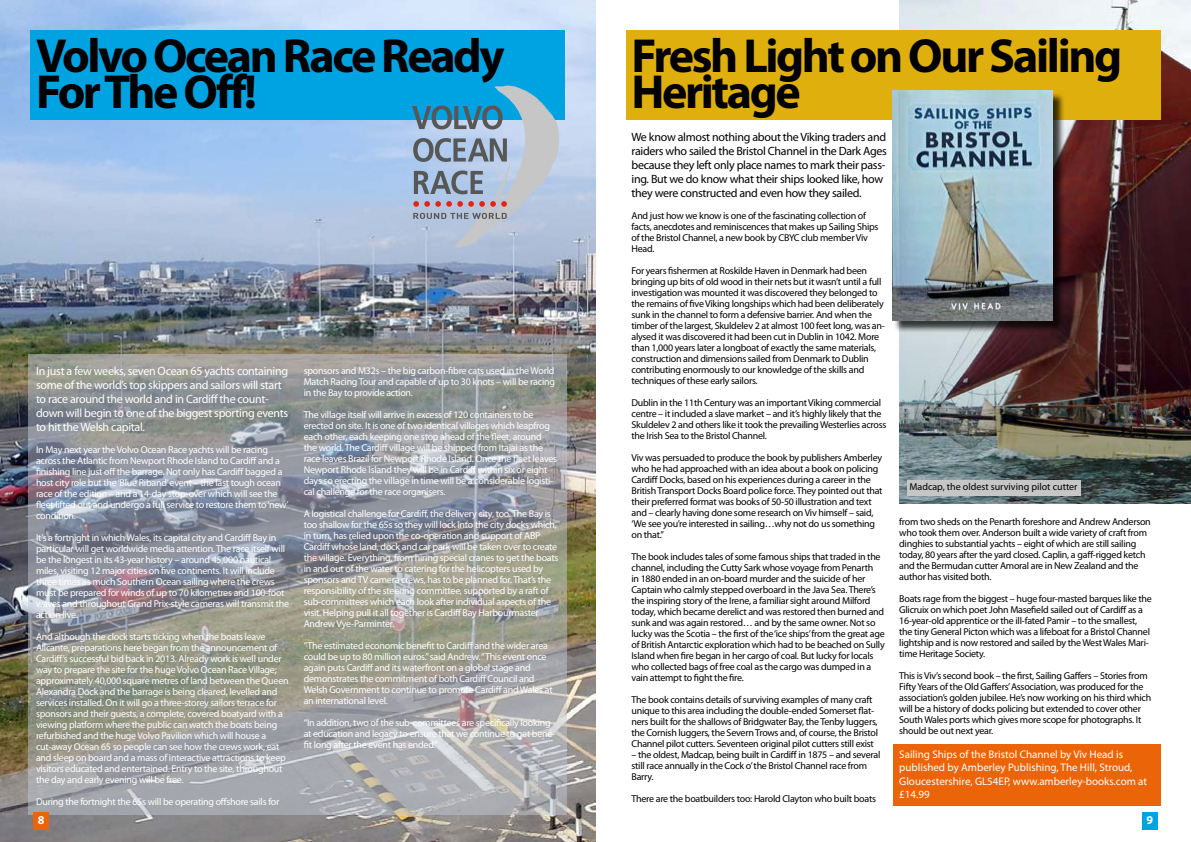
<style>
.page{position:relative;width:1191px;height:842px;background:#fff}
.page>*{position:absolute;margin:0;border:0;box-sizing:border-box;transform-origin:0 0}
.t1{font:700 48px/36px "Myriad Pro";letter-spacing:-.05em;color:#000}
.t2{font:12px/14px "Myriad Pro";letter-spacing:-.025em;color:#000}
.t3{font:12px/14px "Myriad Pro";letter-spacing:-.025em;color:#fff}
.t4{font:700 12px "Myriad Pro";color:#fff}
.t5{font:11px/13.2px "Myriad Pro";color:#fff}
.t6{font:10px/11px "Myriad Pro";letter-spacing:-.025em;color:#000}
.t7{font:10px/11px "Myriad Pro";letter-spacing:-.025em;color:#fff}
.t8{font:10px "Myriad Pro";color:#000}
</style>
<div class="page">
<img style="left:899px;top:0;width:292px;height:503px">
<img style="left:0;top:0;width:595px;height:842px">
<svg style="left:28px;top:354px;width:539px;height:460px;background:#979999"></svg>
<div style="left:33px;top:812px;width:16px;height:17px;background:#ec6408"></div>
<div style="left:1142px;top:812px;width:15px;height:17px;background:#00a3e2"></div>
<div style="left:30px;top:30px;width:535px;height:90px;background:#00a3e2"></div>
<div style="left:626px;top:30px;width:534px;height:90px;background:#dfaf0d"></div>
<div style="left:893px;top:744px;width:267px;height:62px;background:#ec6408"></div>
<svg style="left:412px;top:86px;width:149px;height:162px;background:#92b2ca"></svg>
<div style="left:906px;top:480px;width:174px;height:16px;background:#c6c6c6"></div>
<div style="left:894px;top:92px;width:172px;height:240px;background:#000;opacity:.75"></div>
<img style="left:892px;top:91px;width:161px;height:229px">
<h1 class="t1" style="left:36px;top:36px;width:470px">Volvo Ocean Race Ready<br>For The Off!</h1>
<h1 class="t1" style="left:631px;top:36px;width:492px">Fresh Light on Our Sailing<br>Heritage</h1>
<p class="t2" style="left:631px;top:130px;width:257px">We know almost nothing about the Viking traders and raiders who sailed the Bristol Channel in the Dark Ages because they left only place names to mark their pass&shy;ing. But we do know what their ships looked like, how they were constructed and even how they sailed.</p>
<p class="t6" style="left:631px;top:210px;width:248px">And just how we know is one of the fascinating collection of facts, anecdotes and reminiscences that makes up Sailing Ships of the Bristol Channel, a new book by CBYC club member Viv Head.</p>
<p class="t6" style="left:631px;top:265px;width:255px">For years fishermen at Roskilde Haven in Denmark had been bringing up bits of old wood in their nets but it wasn’t until a full investigation was mounted it was discovered they belonged to the remains of five Viking longships which had been deliberately sunk in the channel to form a defensive barrier. And when the timber of the largest, Skuldelev 2 at almost 100 feet long, was an&shy;alysed it was discovered it had been cut in Dublin in 1042. More than 1,000 years later a longboat of exactly the same materials, construction and dimensions sailed from Denmark to Dublin contributing enormously to our knowledge of the skills and techniques of these early sailors.</p>
<p class="t6" style="left:631px;top:397px;width:256px">Dublin in the 11th Century was an important Viking commercial centre – it included a slave market – and it’s highly likely that the Skuldelev 2 and others like it took the prevailing Westerlies across the Irish Sea to the Bristol Channel.</p>
<p class="t6" style="left:631px;top:452px;width:252px">Viv was persuaded to produce the book by publishers Amberley who he had approached with an idea about a book on policing Cardiff Docks, based on his experiences during a career in the British Transport Docks Board police force. They pointed out that their preferred format was books of 50-50 illustration and text and – clearly having done some research on Viv himself – said, ‘We see you’re interested in sailing…why not do us something on that.”</p>
<p class="t6" style="left:631px;top:551px;width:255px">The book includes tales of some famous ships that traded in the channel, including the Cutty Sark whose voyage from Penarth<br>in 1880 ended in an on-board murder and the suicide of her Captain who calmly stepped overboard in the Java Sea. There’s the inspiring story of the Irene, a familiar sight around Milford today, which became derelict and was restored then burned and sunk and was again restored… and by the same owner. Not so lucky was the Scotia – the first of the ‘ice ships’ from the great age of British Antarctic exploration which had to be beached on Sully Island when fire began in her cargo of coal. But lucky for locals who collected bags of free coal as the cargo was dumped in a vain attempt to fight the fire.</p>
<p class="t6" style="left:631px;top:694px;width:248px">The book contains details of surviving examples of many craft unique to this area including the double-ended Somerset flat&shy;ners built for the shallows of Bridgwater Bay, the Tenby luggers, the Cornish luggers, the Severn Trows and, of course, the Bristol Channel pilot cutters. Seventeen original pilot cutters still exist</p>
<p class="t6" style="left:631px;top:749px;width:250px">– the oldest, Madcap, being built in Cardiff in 1875 – and several still race annually in the Cock o’ the Bristol Channel race from<br>Barry.</p>
<p class="t6" style="left:631px;top:793px;width:246px">There are the boatbuilders too: Harold Clayton who built boats</p>
<p class="t7" style="left:304px;top:365px;width:253px;text-align:justify">sponsors and M32s – the big carbon-fibre cats used in the World Match Racing Tour and capable of up to 30 knots – will be racing in the Bay to provide action.</p>
<p class="t7" style="left:304px;top:409px;width:255px">The village itself will arrive in excess of 120 containers to be erected on site. It is one of two identical villages which leapfrog each other, each keeping one stop ahead of the fleet, around the world. The Cardiff village will be shipped from Itajai as the race leaves Brazil for Newport Rhode Island. Once the fleet leaves Newport Rhode Island they will be in Cardiff within six or eight days so erecting the village in time will be a considerable logisti&shy;cal challenge for the race organisers.</p>
<p class="t7" style="left:304px;top:508px;width:256px">A logistical challenge for Cardiff, the delivery city, too. The Bay is too shallow for the 65s so they will lock into the city docks which, in turn, has relied upon the co-operation and support of ABP Cardiff whose land, dock and car park will be taken over to create the village. Everything, from hiring special cranes to get the boats in and out of the water to catering for the helicopters used by sponsors and TV camera crews, has to be planned for. That’s the responsibility of the steering committee, supported by a raft of sub-committees which each look after individual aspects of the visit. Helping pull it all together is Cardiff Bay Harbourmaster Andrew Vye-Parminter.</p>
<p class="t7" style="left:304px;top:640px;width:250px">“The estimated economic benefit to Cardiff and the wider area could be up to 80 million euros.” said Andrew. “This event once again puts Cardiff and its waterfront on a global stage and demonstrates the commitment of both Cardiff Council and Welsh Government to continue to promote Cardiff and Wales at an international level.</p>
<p class="t7" style="left:304px;top:717px;width:253px">“In addition, two of the sub-committees are specifically looking at education and legacy to ensure that we continue to get bene&shy;fit long after the event has ended.”</p>
<p class="t3" style="left:36px;top:364px;width:254px">In just a few weeks, seven Ocean 65 yachts containing some of the world’s top skippers and sailors will start to race around the world and in Cardiff the count&shy;down will begin to one of the biggest sporting events to hit the Welsh capital.</p>
<p class="t7" style="left:36px;top:444px;width:254px">In May next year the Volvo Ocean Race yachts will be racing across the Atlantic from Newport Rhode Island to Cardiff and a finishing line just off the barrage. Not only has Cardiff bagged a host city role but the ‘Blue Riband’ event – the last tough ocean race of the edition – and a 14-day stop-over which will see the fleet lifted out and undergo a full service to restore them to ‘new’ condition.</p>
<p class="t7" style="left:36px;top:532px;width:255px">It’s a fortnight in which Wales, its capital city and Cardiff Bay in particular will get worldwide media attention. The race itself will be the longest in its 43-year history – around 45,000 nautical miles, visiting 12 major cities on five continents. It will include three times as much Southern Ocean sailing where the crews must be prepared for winds of up to 70 kilometres and 100-foot waves and throughout Grand Prix-style cameras will transmit the action live.</p>
<p class="t7" style="left:36px;top:631px;width:254px">And although the clock starts ticking when the boats leave Alicante, preparations here began from the announcement of Cardiff’s successful bid back in 2013. Already work is well under way to prepare the site for the huge Volvo Ocean Race Village; approximately 40,000 square metres of land between the Queen Alexandra Dock and the barrage is being cleared, levelled and services installed. On it will go a three-storey sailors terrace for sponsors and their guests, a complete, covered boatyard with a viewing platform where the public can watch the boats being refurbished and the huge Volvo Pavilion which will house a cut-away Ocean 65 so people can see how the crews work, eat and sleep on board and a mass of interactive attractions to keep visitors educated and entertained. Entry to the site, throughout the day and early evening will be free.</p>
<p class="t7" style="left:36px;top:796px;width:245px">During the fortnight the 65s will be operating offshore sails for</p>
<p class="t8" style="left:909px;top:481px;width:170px">Madcap, the oldest surviving pilot cutter</p>
<p class="t6" style="left:899px;top:516px;width:253px">from two sheds on the Penarth foreshore and Andrew Anderson who took them over. Anderson built a wide variety of craft from dinghies to substantial yachts – eight of which are still sailing today, 80 years after the yard closed. Caplin, a gaff-rigged ketch and the Bermudan cutter Amoral are in New Zealand and the author has visited both.</p>
<p class="t6" style="left:899px;top:593px;width:254px">Boats rage from the biggest – huge four-masted barques like the Glicruix on which poet John Masefield sailed out of Cardiff as a 16-year-old apprentice or the ill-fated Pamir – to the smallest, the tiny General Picton which was a lifeboat for a Bristol Channel lightship and is now restored and sailed by the West Wales Mari&shy;time Heritage Society.</p>
<p class="t6" style="left:899px;top:670px;width:254px">This is Viv’s second book – the first, Sailing Gaffers – Stories from Fifty Years of the Old Gaffers’ Association, was produced for the association’s golden jubilee. He’s now working on his third which will be a history of docks policing but extended to cover other South Wales ports which gives more scope for photographs. It should be out next year.</p>
<p class="t5" style="left:899px;top:748px;width:249px">Sailing Ships of the Bristol Channel by Viv Head is published by Amberley Publishing, The Hill, Stroud, Gloucestershire, GL54EP, www.amberley-books.com at £14.99</p>
<p class="t4" style="left:38px;top:812px;width:8px">8</p>
<p class="t4" style="left:1146px;top:812px;width:8px">9</p>
</div>
